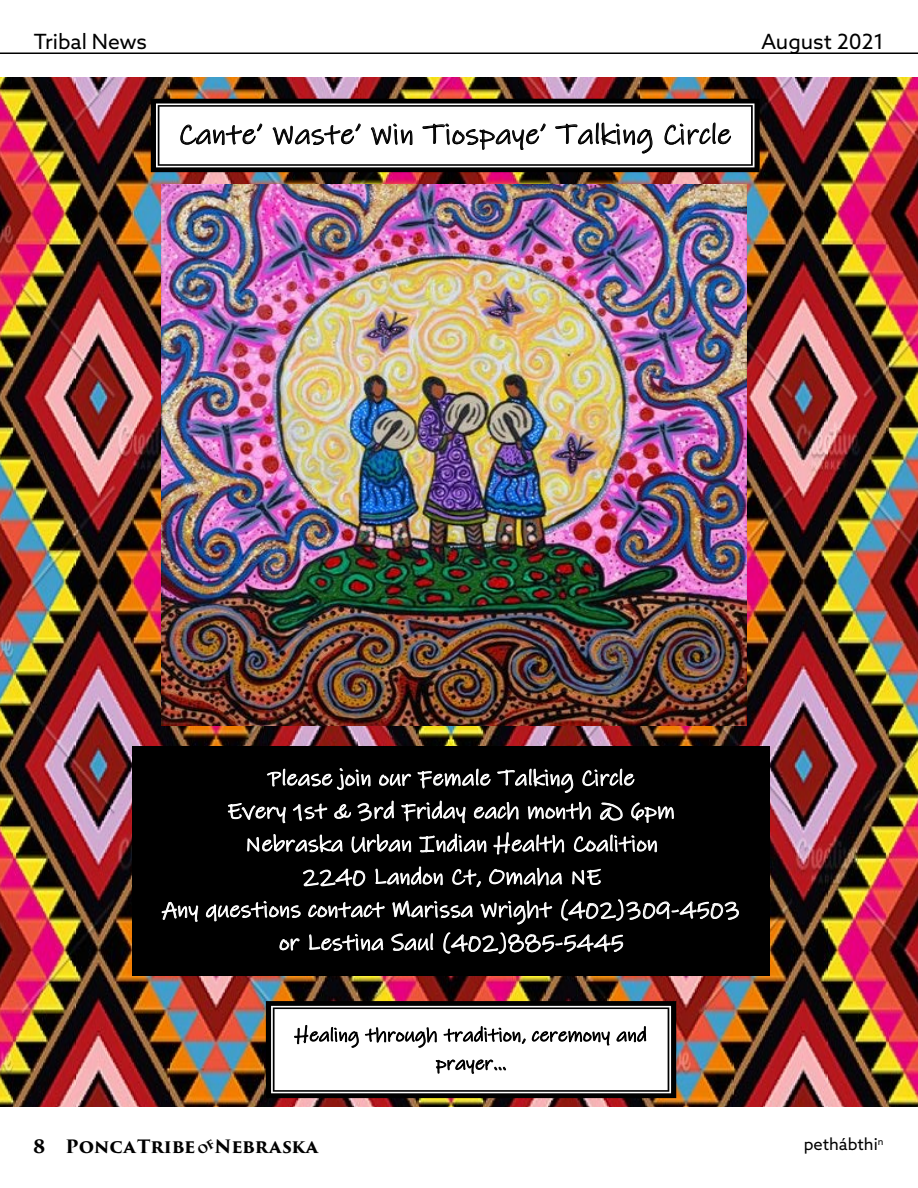
<style>
.page{position:relative;width:918px;height:1188px;background:#fff}
.page>*{position:absolute;margin:0;border:0;box-sizing:border-box;transform-origin:0 0}
.t1{font:28.65px "Ink Free";color:#000;scale:1.08 1}
.t2{font:22.5px "Ink Free";color:#fff;scale:1.08 1}
.t3{font:22.35px/32.8px "Ink Free";color:#fff;text-align:center;scale:1.08 1}
.t4{font:21px "Azo Sans";color:#000}
.t5{font:19.2px/28.3px "Ink Free";color:#000;text-align:center;scale:1.08 1}
.t6{font:700 18px "Trajan Pro 3";color:#000}
.t7{font:16.5px "Azo Sans";color:#000}
</style>
<div class="page">
<hr style="left:0;top:52px;width:918px;height:2px;background:#000">
<img style="left:0;top:78px;width:918px;height:1029px">
<svg style="left:266px;top:1001px;width:410px;height:97px"></svg>
<div style="left:133px;top:746px;width:637px;height:230px;background:#000"></div>
<svg style="left:151px;top:99px;width:609px;height:73px"></svg>
<img style="left:162px;top:185px;width:585px;height:540px">
<p class="t4" style="left:34px;top:28px;width:115px">Tribal News</p>
<p class="t4" style="left:761px;top:28px;width:124px">August 2021</p>
<p class="t1" style="left:178px;top:118px;width:514px">Cante’ Waste’ Win Tiospaye’ Talking Circle</p>
<p class="t3" style="left:227px;top:762px;width:416px">Please join our Female Talking Circle<br>Every 1st &amp; 3rd Friday each month @ 6pm Nebraska Urban Indian Health Coalition 2240 Landon Ct, Omaha NE</p>
<p class="t2" style="left:162px;top:896px;width:537px">Any questions contact Marissa Wright (402)309-4503</p>
<p class="t3" style="left:279px;top:927px;width:321px">or Lestina Saul (402)885-5445</p>
<p class="t5" style="left:295px;top:1021px;width:327px">Healing through tradition, ceremony and prayer...</p>
<p class="t6" style="left:33px;top:1133px;width:164px">8 Ponca Tribe</p>
<p class="t6" style="left:214px;top:1133px;width:105px">Nebraska</p>
<p class="t7" style="left:804px;top:1133px;width:81px">pethábthi<sup>n</sup></p>
</div>
